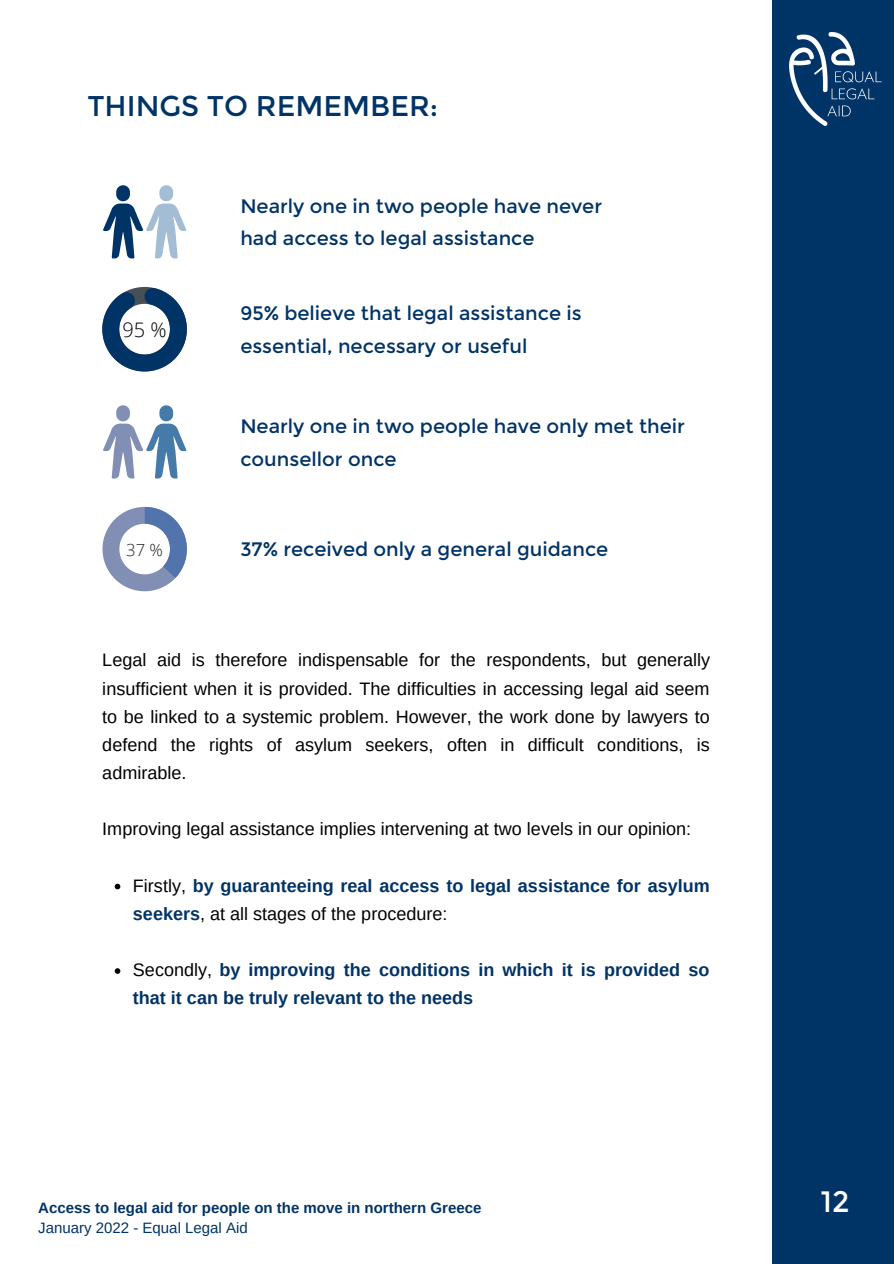
<style>
.page{position:relative;width:894px;height:1264px;background:#fff}
.page>*{position:absolute;margin:0;border:0;box-sizing:border-box;transform-origin:0 0}
.t1{font:29.55px "Montserrat";color:#fff}
.t2{font:28.5px "Montserrat";color:#036}
.t3{font:300 19.95px "Open Sans";color:#000}
.t4{font:19.5px/32.7px "Montserrat";color:#036}
.t5{font:18px/28.2px "Arimo";color:#000;text-align:justify}
.t6{font:700 18px/28.2px "Arimo";color:#036}
.t7{font:300 16.65px "Open Sans";color:#272727}
.t8{font:700 15px "Arimo";color:#036}
.t9{font:15px "Arimo";color:#036}
.s1{font-weight:400;color:#000}
</style>
<div class="page">
<div style="left:772px;top:0;width:121px;height:1263px;background:#036"></div>
<svg style="left:115px;top:883px;width:5px;height:6px"></svg>
<svg style="left:115px;top:968px;width:5px;height:5px"></svg>
<svg style="left:103px;top:185px;width:83px;height:73px"></svg>
<svg style="left:103px;top:405px;width:83px;height:73px"></svg>
<svg style="left:102px;top:287px;width:85px;height:84px"></svg>
<svg style="left:102px;top:507px;width:85px;height:84px"></svg>
<img style="left:789px;top:33px;width:92px;height:92px">
<h2 class="t2" style="left:87px;top:88px;width:352px">THINGS TO REMEMBER:</h2>
<p class="t3" style="left:122px;top:315px;width:46px">95 %</p>
<p class="t4" style="left:240px;top:189px;width:363px">Nearly one in two people have never had access to legal assistance</p>
<p class="t4" style="left:240px;top:297px;width:343px">95% believe that legal assistance is essential, necessary or useful</p>
<p class="t4" style="left:240px;top:409px;width:446px">Nearly one in two people have only met their counsellor once</p>
<p class="t7" style="left:126px;top:538px;width:38px">37 %</p>
<p class="t4" style="left:240px;top:533px;width:369px">37% received only a general guidance</p>
<p class="t5" style="left:102px;top:646px;width:609px">Legal aid is therefore indispensable for the respondents, but generally insufficient when it is provided. The difficulties in accessing legal aid seem to be linked to a systemic problem. However, the work done by lawyers to defend the rights of asylum seekers, often in difficult conditions, is admirable.</p>
<p class="t5" style="left:102px;top:815px;width:590px">Improving legal assistance implies intervening at two levels in our opinion:</p>
<p class="t6" style="left:133px;top:871px;width:578px"><span class="s1">Firstly,</span> by guaranteeing real access to legal assistance for asylum seekers<span class="s1">, at all stages of the procedure:</span></p>
<p class="t6" style="left:133px;top:955px;width:577px"><span class="s1">Secondly,</span> by improving the conditions in which it is provided so that it can be truly relevant to the needs</p>
<p class="t8" style="left:38px;top:1199px;width:444px">Access to legal aid for people on the move in northern Greece</p>
<p class="t9" style="left:38px;top:1219px;width:211px">January 2022 - Equal Legal Aid</p>
<h1 class="t1" style="left:820px;top:1182px;width:30px">12</h1>
</div>
